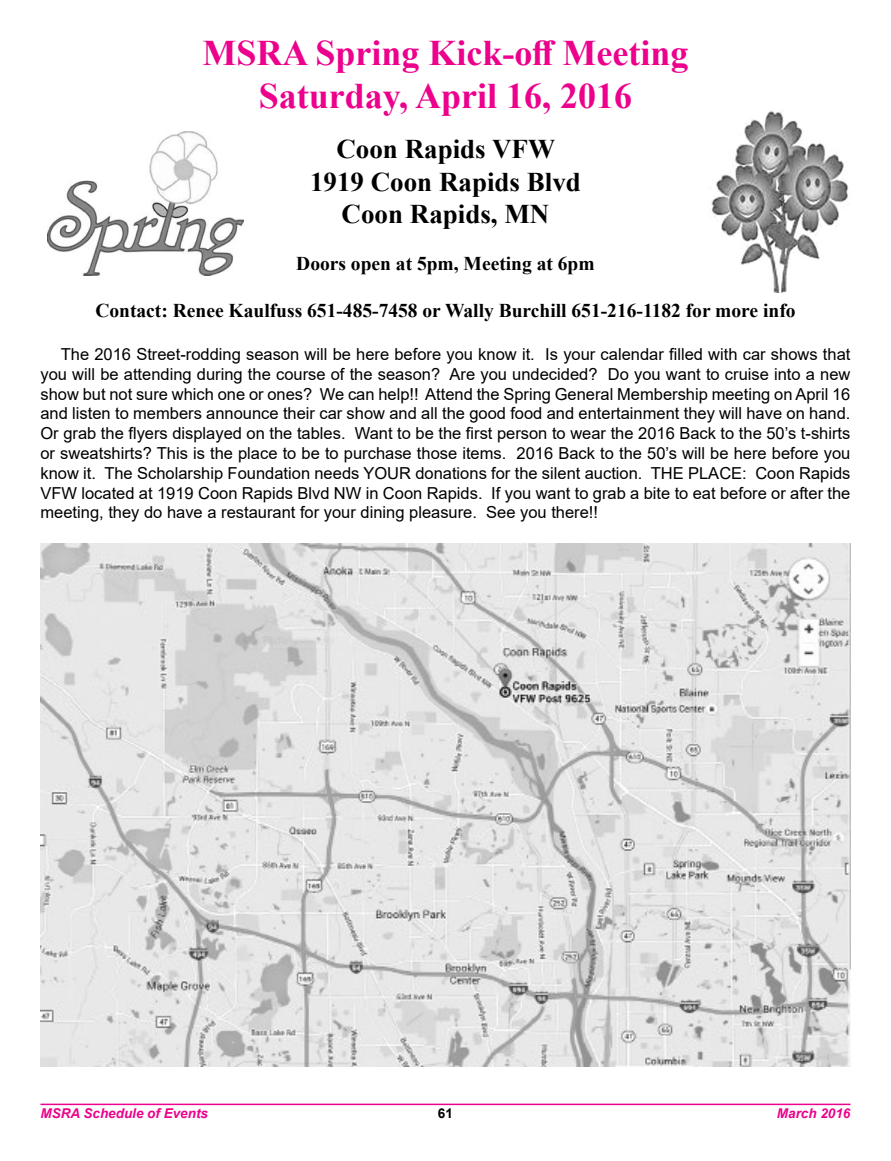
<style>
.page{position:relative;width:891px;height:1161px;background:#fff}
.page>*{position:absolute;margin:0;border:0;box-sizing:border-box;transform-origin:0 0}
.t1{font:700 36px/43.2px "Times New Roman";color:#ec008c;text-align:center}
.t2{font:700 27px/32.4px "Times New Roman";color:#000;text-align:center}
.t3{font:700 19.5px "Times New Roman";color:#000}
.t4{font:16.5px/19.8px "Arial";color:#000;text-align:justify}
.t5{font:italic 700 13.5px "Arial";color:#ec008c}
.t6{font:700 13.5px "Arial";color:#000}
</style>
<div class="page">
<hr style="left:40px;top:1104px;width:810px;height:1px;background:#ec008c">
<img style="left:48px;top:131px;width:196px;height:144px">
<img style="left:711px;top:111px;width:138px;height:182px">
<img style="left:40px;top:543px;width:810px;height:524px">
<h1 class="t1" style="left:202px;top:30px;width:488px">MSRA Spring Kick-off Meeting<br>Saturday, April 16, 2016</h1>
<h2 class="t2" style="left:310px;top:132px;width:272px">Coon Rapids VFW<br>1919 Coon Rapids Blvd<br>Coon Rapids, MN</h2>
<p class="t3" style="left:296px;top:249px;width:300px">Doors open at 5pm, Meeting at 6pm</p>
<p class="t3" style="left:95px;top:296px;width:702px">Contact: Renee Kaulfuss 651-485-7458 or Wally Burchill 651-216-1182 for more info</p>
<p class="t4" style="left:40px;top:344px;width:812px;text-indent:20px">The 2016 Street-rodding season will be here before you know it. Is your calendar filled with car shows that you will be attending during the course of the season? Are you undecided? Do you want to cruise into a new show but not sure which one or ones? We can help!! Attend the Spring General Membership meeting on April 16 and listen to members announce their car show and all the good food and entertainment they will have on hand.<br>Or grab the flyers displayed on the tables. Want to be the first person to wear the 2016 Back to the 50’s t-shirts or sweatshirts? This is the place to be to purchase those items. 2016 Back to the 50’s will be here before you know it. The Scholarship Foundation needs YOUR donations for the silent auction. THE PLACE: Coon Rapids VFW located at 1919 Coon Rapids Blvd NW in Coon Rapids. If you want to grab a bite to eat before or after the meeting, they do have a restaurant for your dining pleasure. See you there!!</p>
<p class="t5" style="left:40px;top:1104px;width:169px">MSRA Schedule of Events</p>
<p class="t6" style="left:438px;top:1104px;width:17px">61</p>
<p class="t5" style="left:777px;top:1104px;width:75px">March 2016</p>
</div>
